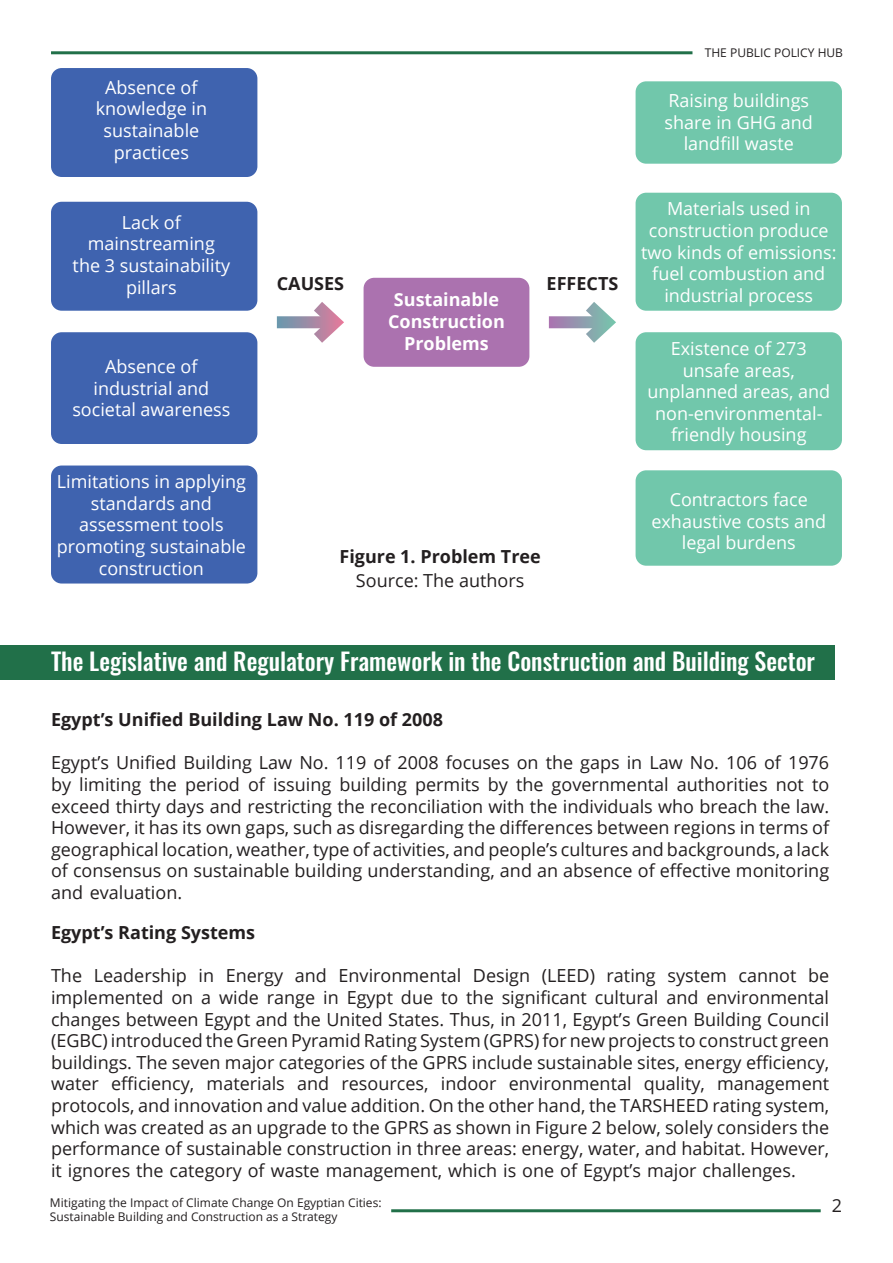
<style>
.page{position:relative;width:893px;height:1263px;background:#fff}
.page>*{position:absolute;margin:0;border:0;box-sizing:border-box;transform-origin:0 0}
.t1{font:500 24px "Oswald";color:#fff}
.Paragraph_1{font:18px/21.6px "Open Sans";color:#231f20;text-align:justify}
.Paragraph_1-2{font:18px/21.6px "Open Sans";color:#fff;text-align:center}
.Paragraph_1-3{font:700 18px "Open Sans";color:#231f20}
.Paragraph_1-4{font:700 18px/21.6px "Open Sans";color:#fff;text-align:center}
.t2{font:12px/14.4px "Open Sans";color:#231f20}
</style>
<div class="page">
<hr style="left:51px;top:51px;width:641px;height:3px;background:#217049">
<div style="left:0;top:645px;width:835px;height:34px;background:#217049"></div>
<div style="left:51px;top:68px;width:206px;height:109px;background:#3f63af;border-radius:11px"></div>
<div style="left:636px;top:81px;width:206px;height:83px;background:#71c7ab;border-radius:11px"></div>
<div style="left:51px;top:202px;width:206px;height:109px;background:#3f63af;border-radius:11px"></div>
<div style="left:636px;top:193px;width:206px;height:118px;background:#71c7ab;border-radius:11px"></div>
<div style="left:51px;top:332px;width:206px;height:112px;background:#3f63af;border-radius:11px"></div>
<div style="left:636px;top:332px;width:206px;height:118px;background:#71c7ab;border-radius:11px"></div>
<div style="left:51px;top:465px;width:206px;height:118px;background:#3f63af;border-radius:11px"></div>
<div style="left:636px;top:470px;width:206px;height:96px;background:#71c7ab;border-radius:11px"></div>
<div style="left:364px;top:278px;width:165px;height:89px;background:#ab72af;border-radius:11px"></div>
<svg style="left:277px;top:316px;width:24px;height:12px"></svg>
<svg style="left:301px;top:302px;width:43px;height:41px"></svg>
<svg style="left:549px;top:316px;width:24px;height:12px"></svg>
<svg style="left:573px;top:302px;width:43px;height:41px"></svg>
<hr style="left:391px;top:1209px;width:430px;height:3px;background:#217049">
<p class="Paragraph_1-2" style="left:96px;top:76px;width:113px">Absence of knowledge in sustainable practices</p>
<p class="Paragraph_1-2" style="left:73px;top:211px;width:159px">Lack of mainstreaming the 3 sustainability pillars</p>
<p class="Paragraph_1-2" style="left:72px;top:355px;width:160px">Absence of industrial and societal awareness</p>
<p class="Paragraph_1-2" style="left:57px;top:470px;width:191px">Limitations in applying standards and assessment tools promoting sustainable construction</p>
<p class="t2" style="left:705px;top:46px;width:140px">THE PUBLIC POLICY HUB</p>
<p class="Paragraph_1-2" style="left:665px;top:89px;width:150px">Raising buildings share in GHG and landfill waste</p>
<p class="Paragraph_1-2" style="left:641px;top:198px;width:197px">Materials used in construction produce two kinds of emissions: fuel combustion and</p>
<p class="Paragraph_1-3" style="left:277px;top:271px;width:69px">CAUSES</p>
<p class="Paragraph_1-3" style="left:547px;top:271px;width:73px">EFFECTS</p>
<p class="Paragraph_1-4" style="left:394px;top:289px;width:107px">Sustainable</p>
<p class="Paragraph_1-2" style="left:664px;top:284px;width:150px">industrial process</p>
<p class="Paragraph_1-4" style="left:388px;top:310px;width:118px">Construction<br>Problems</p>
<p class="Paragraph_1-2" style="left:647px;top:337px;width:184px">Existence of 273 unsafe areas, unplanned areas, and non-environmental&shy;friendly housing</p>
<p class="Paragraph_1-3" style="left:339px;top:544px;width:203px">Figure 1. Problem Tree</p>
<p class="Paragraph_1" style="left:356px;top:569px;width:170px">Source: The authors</p>
<p class="Paragraph_1-2" style="left:651px;top:488px;width:176px">Contractors face exhaustive costs and legal burdens</p>
<h1 class="t1" style="left:51px;top:648px;width:766px">The Legislative and Regulatory Framework in the Construction and Building Sector</h1>
<p class="Paragraph_1-3" style="left:51px;top:707px;width:393px">Egypt’s Unified Building Law No. 119 of 2008</p>
<p class="Paragraph_1" style="left:51px;top:752px;width:780px">Egypt’s Unified Building Law No. 119 of 2008 focuses on the gaps in Law No. 106 of 1976 by limiting the period of issuing building permits by the governmental authorities not to exceed thirty days and restricting the reconciliation with the individuals who breach the law.<br>However, it has its own gaps, such as disregarding the differences between regions in terms of geographical location, weather, type of activities, and people’s cultures and backgrounds, a lack of consensus on sustainable building understanding, and an absence of effective monitoring and evaluation.</p>
<p class="Paragraph_1-3" style="left:51px;top:920px;width:206px">Egypt’s Rating Systems</p>
<p class="Paragraph_1" style="left:51px;top:964px;width:780px">The Leadership in Energy and Environmental Design (LEED) rating system cannot be implemented on a wide range in Egypt due to the significant cultural and environmental changes between Egypt and the United States. Thus, in 2011, Egypt’s Green Building Council (EGBC) introduced the Green Pyramid Rating System (GPRS) for new projects to construct green buildings. The seven major categories of the GPRS include sustainable sites, energy efficiency, water efficiency, materials and resources, indoor environmental quality, management protocols, and innovation and value addition. On the other hand, the TARSHEED rating system, which was created as an upgrade to the GPRS as shown in Figure 2 below, solely considers the performance of sustainable construction in three areas: energy, water, and habitat. However, it ignores the category of waste management, which is one of Egypt’s major challenges.</p>
<p class="t2" style="left:50px;top:1195px;width:333px">Mitigating the Impact of Climate Change On Egyptian Cities:<br>Sustainable Building and Construction as a Strategy</p>
<p class="Paragraph_1" style="left:832px;top:1194px;width:12px">2</p>
</div>
